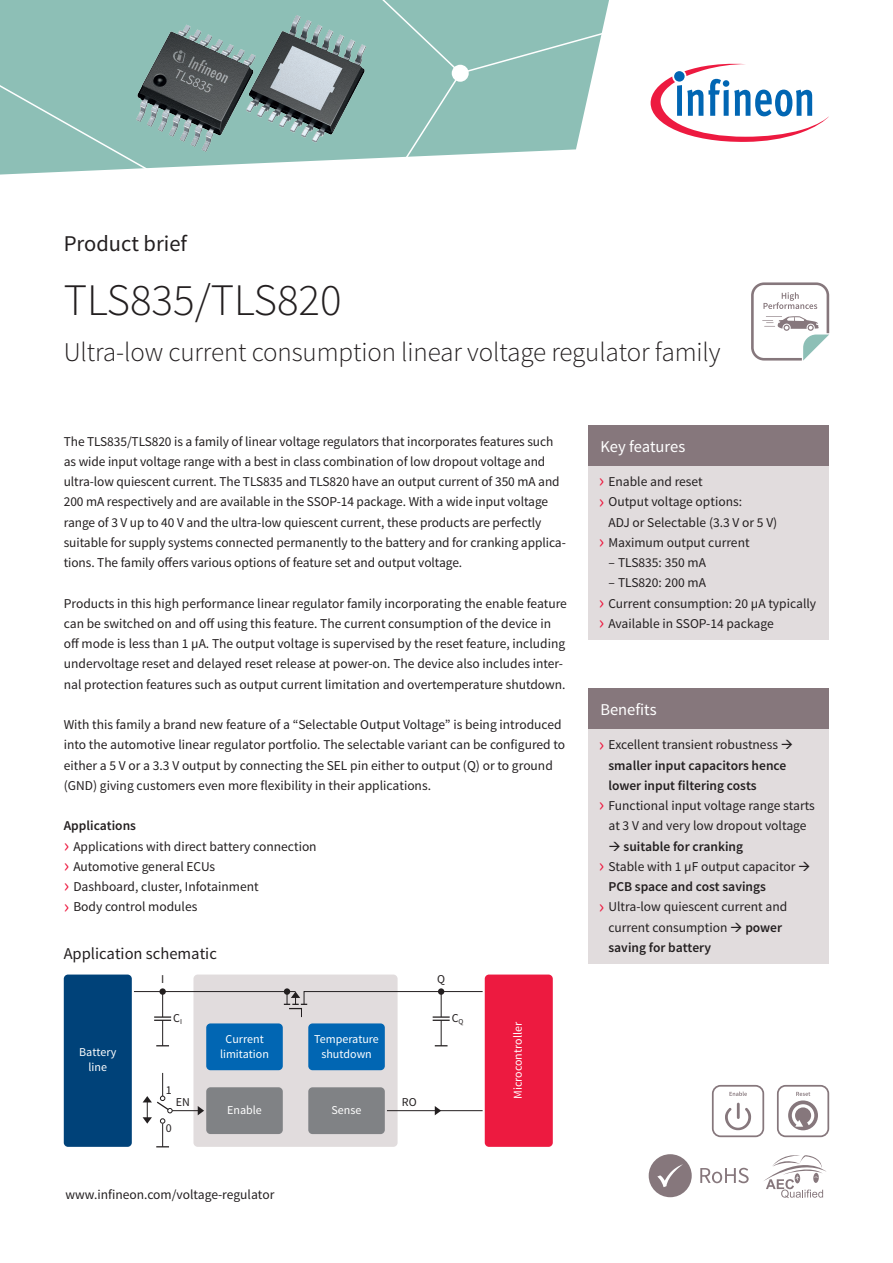
<style>
.page{position:relative;width:893px;height:1263px;background:#fff}
.page>*{position:absolute;margin:0;border:0;box-sizing:border-box;transform-origin:0 0}
.Product_Brief_A4_Hea{font:300 45px "Source Sans Pro";color:#231f20}
.Product_Brief_A4_Sub{font:300 27px "Source Sans Pro";letter-spacing:-.005em;color:#231f20}
.Product_Brief_A4_Tit{font:22.5px "Source Sans Pro";color:#231f20}
.Product_Brief_A4_Tab{font:16.5px "Source Sans Pro";color:#231f20}
.Product_Brief_A4_Hea-2{font:16.5px "Source Sans Pro";color:#fff}
.Product_Brief_A4_Cop{font:13.5px/20.2px "Source Sans Pro";color:#231f20}
.Product_Brief_A4_Cop-2{font:600 13.5px/20.2px "Source Sans Pro";color:#231f20}
.Product_Brief_A4_URL{font:13.5px "Source Sans Pro";color:#231f20}
.t1{font:12px/15px "Source Sans Pro";color:#fff;text-align:center}
.t2{font:12px "Source Sans Pro";color:#231f20}
.s1{font-size:20.25px;color:#ed1a40}
.s2{font-weight:400;font-size:20.25px;color:#ed1a40}
.s3{font-weight:400}
.s4{font-weight:600}
</style>
<div class="page">
<svg style="left:0;top:0;width:609px;height:168px;background:#98c5bd"></svg>
<img style="left:121px;top:11px;width:247px;height:146px">
<svg style="left:0;top:77px;width:159px;height:98px;background:#90beb6"></svg>
<svg style="left:368px;top:0;width:240px;height:167px;background:#9dc7c0"></svg>
<svg style="left:651px;top:63px;width:178px;height:79px"></svg>
<div style="left:588px;top:463px;width:241px;height:176px;background:#e1dcdd"></div>
<div style="left:588px;top:726px;width:241px;height:237px;background:#e1dcdd"></div>
<div style="left:588px;top:425px;width:241px;height:41px;background:#86777c"></div>
<div style="left:588px;top:688px;width:241px;height:41px;background:#86777c"></div>
<svg style="left:751px;top:282px;width:78px;height:79px"></svg>
<div style="left:193px;top:974px;width:205px;height:173px;background:#e1dcdd;border-radius:4px"></div>
<div style="left:64px;top:974px;width:68px;height:173px;background:#004279;border-radius:4px"></div>
<div style="left:485px;top:974px;width:68px;height:173px;background:#ed1a40;border-radius:4px"></div>
<div style="left:206px;top:1023px;width:77px;height:47px;background:#0166b3;border-radius:4px"></div>
<div style="left:308px;top:1023px;width:77px;height:47px;background:#0166b3;border-radius:4px"></div>
<hr style="left:134px;top:991px;width:162px;height:1px;background:#231f20">
<svg style="left:154px;top:991px;width:17px;height:55px"></svg>
<svg style="left:143px;top:1073px;width:340px;height:74px"></svg>
<svg style="left:284px;top:991px;width:199px;height:55px"></svg>
<div style="left:159px;top:988px;width:7px;height:7px;background:#231f20;border-radius:50%"></div>
<div style="left:284px;top:988px;width:6px;height:7px;background:#231f20;border-radius:50%"></div>
<div style="left:438px;top:988px;width:6px;height:7px;background:#231f20;border-radius:50%"></div>
<svg style="left:712px;top:1085px;width:52px;height:52px"></svg>
<hr style="left:737px;top:1103px;width:3px;height:16px;background:#86777c">
<svg style="left:777px;top:1085px;width:52px;height:52px"></svg>
<svg style="left:764px;top:1155px;width:62px;height:43px"></svg>
<div style="left:649px;top:1154px;width:43px;height:43px;background:#86777c;border-radius:50%"></div>
<svg style="left:700px;top:1168px;width:49px;height:15px"></svg>
<svg style="left:657px;top:1164px;width:26px;height:23px"></svg>
<p class="Product_Brief_A4_Tit" style="left:64px;top:229px;width:125px">Product brief</p>
<p class="Product_Brief_A4_Hea" style="left:64px;top:273px;width:279px">TLS835/TLS820</p>
<p class="Product_Brief_A4_Sub" style="left:64px;top:335px;width:658px">Ultra-low current consumption linear voltage regulator family</p>
<p class="Product_Brief_A4_Cop" style="left:64px;top:431px;width:504px">The TLS835/TLS820 is a family of linear voltage regulators that incorporates features such as wide input voltage range with a best in class combination of low dropout voltage and ultra-low quiescent current. The TLS835 and TLS820 have an output current of 350 mA and 200 mA respectively and are available in the SSOP-14 package. With a wide input voltage range of 3 V up to 40 V and the ultra-low quiescent current, these products are perfectly suitable for supply systems connected permanently to the battery and for cranking applica&shy;tions. The family offers various options of feature set and output voltage.</p>
<p class="Product_Brief_A4_Cop" style="left:64px;top:593px;width:505px">Products in this high performance linear regulator family incorporating the enable feature can be switched on and off using this feature. The current consumption of the device in off mode is less than 1 µA. The output voltage is supervised by the reset feature, including undervoltage reset and delayed reset release at power-on. The device also includes inter&shy;nal protection features such as output current limitation and overtemperature shutdown.</p>
<p class="Product_Brief_A4_Cop" style="left:64px;top:715px;width:503px">With this family a brand new feature of a “Selectable Output Voltage” is being introduced into the automotive linear regulator portfolio. The selectable variant can be configured to either a 5 V or a 3.3 V output by connecting the SEL pin either to output (Q) or to ground (GND) giving customers even more flexibility in their applications.</p>
<p class="Product_Brief_A4_Cop-2" style="left:64px;top:816px;width:74px">Applications</p>
<p class="Product_Brief_A4_Cop" style="left:64px;top:836px;width:254px"><span class="s1">›</span> Applications with direct battery connection</p>
<p class="Product_Brief_A4_Cop" style="left:64px;top:856px;width:153px"><span class="s1">›</span> Automotive general ECUs</p>
<p class="Product_Brief_A4_Cop" style="left:64px;top:877px;width:196px"><span class="s1">›</span> Dashboard, cluster, Infotainment</p>
<p class="Product_Brief_A4_Cop" style="left:64px;top:897px;width:135px"><span class="s1">›</span> Body control modules</p>
<p class="Product_Brief_A4_Tab" style="left:64px;top:944px;width:155px">Application schematic</p>
<p class="t1" style="left:79px;top:1045px;width:39px">Battery line</p>
<p class="t2" style="left:161px;top:972px;width:5px">I</p>
<p class="t2" style="left:173px;top:1011px;width:10px">C<sub>I</sub></p>
<p class="t1" style="left:220px;top:1031px;width:50px">Current limitation</p>
<p class="t1" style="left:314px;top:1031px;width:66px">Temperature shutdown</p>
<p class="t2" style="left:166px;top:1083px;width:7px">1</p>
<p class="t2" style="left:166px;top:1120px;width:7px">0</p>
<p class="t2" style="left:176px;top:1094px;width:16px">EN</p>
<p class="t2" style="left:402px;top:1095px;width:16px">RO</p>
<p class="t1" style="left:227px;top:1103px;width:36px">Enable</p>
<p class="t1" style="left:332px;top:1102px;width:31px">Sense</p>
<p class="t2" style="left:437px;top:972px;width:9px">Q</p>
<p class="t2" style="left:452px;top:1011px;width:13px">C<sub>Q</sub></p>
<p class="Product_Brief_A4_URL" style="left:65px;top:1186px;width:210px">www.infineon.com/voltage-regulator</p>
<p class="t1" style="left:511px;top:1099px;width:78px;rotate:-90deg">Microcontroller</p>
<p class="Product_Brief_A4_Hea-2" style="left:600px;top:436px;width:86px">Key features</p>
<p class="Product_Brief_A4_Cop" style="left:599px;top:472px;width:105px"><span class="s1">›</span> Enable and reset</p>
<p class="Product_Brief_A4_Cop" style="left:608px;top:492px;width:170px;text-indent:-10px"><span class="s1">›</span> Output voltage options:<br>ADJ or Selectable (3.3 V or 5 V)</p>
<p class="Product_Brief_A4_Cop" style="left:599px;top:532px;width:152px"><span class="s1">›</span> Maximum output current</p>
<p class="Product_Brief_A4_Cop" style="left:608px;top:553px;width:99px">– TLS835: 350 mA</p>
<p class="Product_Brief_A4_Cop" style="left:608px;top:573px;width:99px">– TLS820: 200 mA</p>
<p class="Product_Brief_A4_Cop" style="left:599px;top:593px;width:219px"><span class="s1">›</span> Current consumption: 20 µA typically</p>
<p class="Product_Brief_A4_Cop" style="left:599px;top:613px;width:176px"><span class="s1">›</span> Available in SSOP-14 package</p>
<p class="Product_Brief_A4_Hea-2" style="left:600px;top:699px;width:58px">Benefits</p>
<p class="Product_Brief_A4_Cop-2" style="left:608px;top:735px;width:186px;text-indent:-10px"><span class="s2">›</span> <span class="s3">Excellent transient robustness</span> → smaller input capacitors hence lower input filtering costs</p>
<p class="Product_Brief_A4_Cop" style="left:599px;top:796px;width:218px;text-align:center"><span class="s1">›</span> Functional input voltage range starts at 3 V and very low dropout voltage</p>
<p class="Product_Brief_A4_Cop-2" style="left:608px;top:836px;width:136px">→ suitable for cranking</p>
<p class="Product_Brief_A4_Cop" style="left:608px;top:856px;width:204px;text-indent:-10px"><span class="s1">›</span> Stable with 1 µF output capacitor →<br><span class="s4">PCB space and cost savings</span></p>
<p class="Product_Brief_A4_Cop" style="left:608px;top:897px;width:180px;text-indent:-10px"><span class="s1">›</span> Ultra-low quiescent current and current consumption → <span class="s4">power saving for battery</span></p>
</div>
